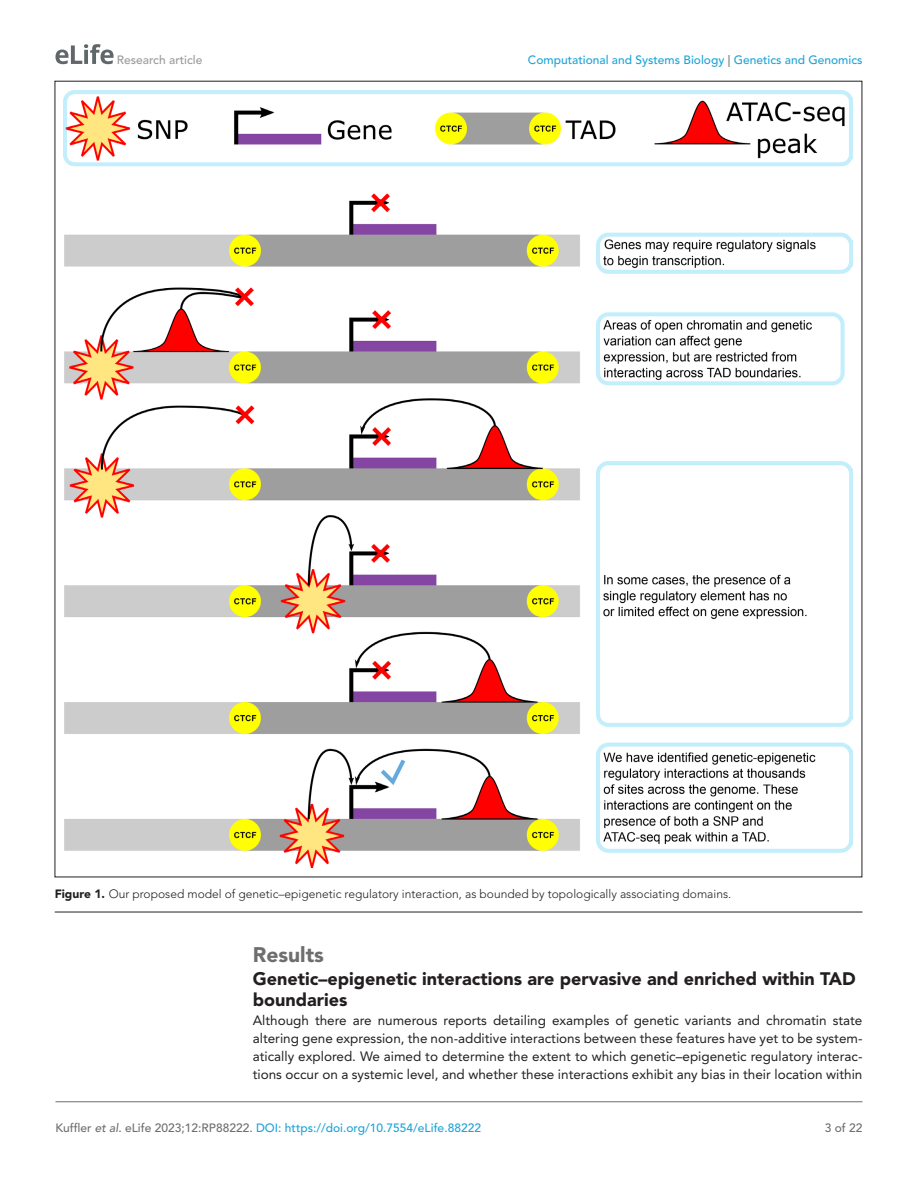
<style>
.page{position:relative;width:918px;height:1188px;background:#fff}
.page>*{position:absolute;margin:0;border:0;box-sizing:border-box;transform-origin:0 0}
.t1{font:900 21px "Avenir LT Std";color:#6e6e70}
.t2{font:900 18px/21px "Avenir LT Std";color:#231f20}
.t3{font:13.5px/18px "Avenir LT Std";color:#231f20;text-align:justify}
.t4{font:500 12px "Avenir LT Std";color:#1ea4d7}
.t5{font:300 12px "Avenir LT Std";color:#231f20}
.t6{font:500 12px "Avenir LT Std";color:#9a9a9a}
.t7{font:500 12px "Avenir LT Std";color:#6e6e70}
.s1{color:#6e6e70}
.s2{font-weight:900}
.s3{font-style:italic;color:#6e6e70}
</style>
<div class="page">
<svg style="left:55px;top:44px;width:59px;height:20px"></svg>
<hr style="left:56px;top:1101px;width:806px;height:1px;background:#6e6e70">
<hr style="left:55px;top:912px;width:807px;height:1px;background:#231f20">
<img style="left:64px;top:90px;width:789px;height:778px">
<p class="t6" style="left:117px;top:53px;width:87px">Research article</p>
<p class="t4" style="left:528px;top:53px;width:336px">Computational and Systems Biology <span class="s1">|</span> Genetics and Genomics</p>
<p class="t5" style="left:55px;top:887px;width:678px"><span class="s2">Figure 1.</span> Our proposed model of genetic–epigenetic regulatory interaction, as bounded by topologically associating domains.</p>
<h1 class="t1" style="left:253px;top:942px;width:73px">Results</h1>
<h2 class="t2" style="left:253px;top:968px;width:605px">Genetic–epigenetic interactions are pervasive and enriched within TAD boundaries</h2>
<p class="t3" style="left:253px;top:1012px;width:611px">Although there are numerous reports detailing examples of genetic variants and chromatin state altering gene expression, the non-additive interactions between these features have yet to be system&shy;atically explored. We aimed to determine the extent to which genetic–epigenetic regulatory interac&shy;tions occur on a systemic level, and whether these interactions exhibit any bias in their location within</p>
<p class="t4" style="left:56px;top:1121px;width:427px"><span class="s1">Kuffler</span> <span class="s3">et al</span><span class="s1">. eLife 2023;12:RP88222.</span> DOI: https://doi.org/10.7554/eLife.88222</p>
<p class="t7" style="left:825px;top:1121px;width:39px">3 of 22</p>
</div>
